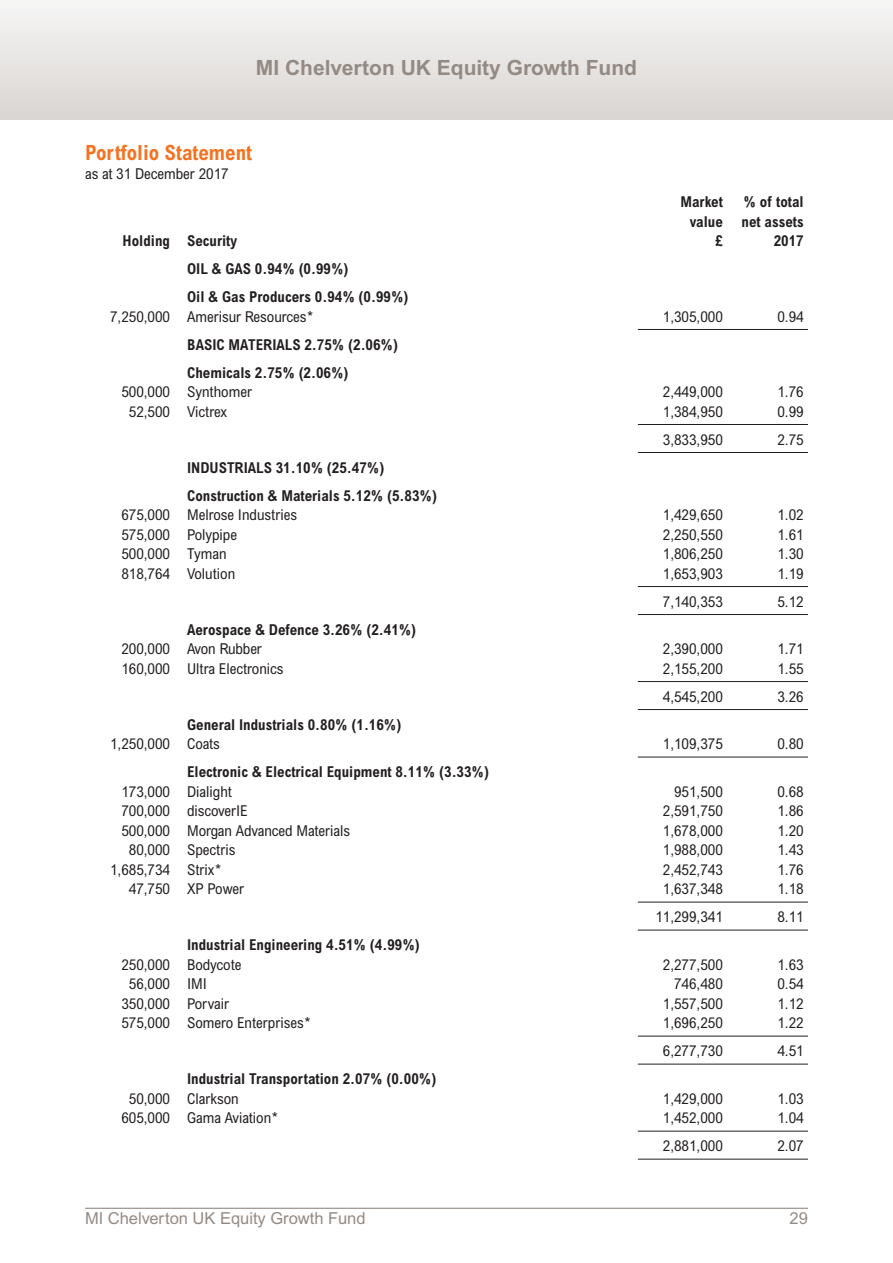
<style>
.page{position:relative;width:893px;height:1263px;background:#fff}
.page>*{position:absolute;margin:0;border:0;box-sizing:border-box;transform-origin:0 0}
.t1{font:700 21px "Arial";color:#938a84}
.t2{font:700 condensed 21px "Arial";color:#f47321}
.t3{font:16.5px "Arial";color:#938a84}
.t4{font:condensed 15px "Arial";color:#231f20}
.t5{font:700 condensed 15px/28px "Arial";color:#231f20}
</style>
<div class="page">
<hr style="left:638px;top:329px;width:170px;height:1px;background:#231f20">
<hr style="left:638px;top:424px;width:170px;height:1px;background:#231f20">
<hr style="left:638px;top:452px;width:170px;height:1px;background:#231f20">
<hr style="left:638px;top:586px;width:170px;height:1px;background:#231f20">
<hr style="left:638px;top:614px;width:170px;height:1px;background:#231f20">
<hr style="left:638px;top:681px;width:170px;height:1px;background:#231f20">
<hr style="left:638px;top:709px;width:170px;height:1px;background:#231f20">
<hr style="left:638px;top:757px;width:170px;height:1px;background:#231f20">
<hr style="left:638px;top:902px;width:170px;height:1px;background:#231f20">
<hr style="left:638px;top:930px;width:170px;height:1px;background:#231f20">
<hr style="left:638px;top:1036px;width:170px;height:1px;background:#231f20">
<hr style="left:638px;top:1064px;width:170px;height:1px;background:#231f20">
<hr style="left:638px;top:1131px;width:170px;height:1px;background:#231f20">
<hr style="left:638px;top:1159px;width:170px;height:1px;background:#231f20">
<div style="left:0;top:0;width:893px;height:119px;background:linear-gradient(to bottom,#f7f7f6,#dad5d2)"></div>
<hr style="left:85px;top:1208px;width:723px;height:1px;background:#938a84">
<h1 class="t1" style="left:256px;top:60px;width:383px">MI Chelverton UK Equity Growth Fund</h1>
<h1 class="t2" style="left:85px;top:145px;width:168px">Portfolio Statement</h1>
<p class="t4" style="left:85px;top:168px;width:145px">as at 31 December 2017</p>
<p class="t5" style="left:690px;top:193px;width:115px;line-height:19.5px;text-align:right">% of total<br>value net assets</p>
<p class="t5" style="left:680px;top:189px;width:44px">Market</p>
<p class="t5" style="left:123px;top:228px;width:116px">Holding Security</p>
<p class="t5" style="left:715px;top:228px;width:9px">£</p>
<p class="t5" style="left:774px;top:228px;width:31px">2017</p>
<p class="t5" style="left:187px;top:256px;width:223px">OIL &amp; GAS 0.94% (0.99%)<br>Oil &amp; Gas Producers 0.94% (0.99%)</p>
<p class="t4" style="left:110px;top:311px;width:206px">7,250,000 Amerisur Resources*</p>
<p class="t4" style="left:663px;top:311px;width:61px">1,305,000</p>
<p class="t4" style="left:777px;top:311px;width:28px">0.94</p>
<p class="t5" style="left:187px;top:332px;width:213px">BASIC MATERIALS 2.75% (2.06%)<br>Chemicals 2.75% (2.06%)</p>
<p class="t4" style="left:121px;top:386px;width:132px">500,000 Synthomer</p>
<p class="t4" style="left:663px;top:386px;width:61px">2,449,000</p>
<p class="t4" style="left:777px;top:386px;width:28px">1.76</p>
<p class="t4" style="left:129px;top:406px;width:100px">52,500 Victrex</p>
<p class="t4" style="left:663px;top:406px;width:61px">1,384,950</p>
<p class="t4" style="left:777px;top:406px;width:28px">0.99</p>
<p class="t4" style="left:663px;top:434px;width:61px">3,833,950</p>
<p class="t4" style="left:777px;top:434px;width:28px">2.75</p>
<p class="t5" style="left:187px;top:455px;width:251px">INDUSTRIALS 31.10% (25.47%)<br>Construction &amp; Materials 5.12% (5.83%)</p>
<p class="t4" style="left:121px;top:509px;width:177px">675,000 Melrose Industries</p>
<p class="t4" style="left:663px;top:509px;width:61px">1,429,650</p>
<p class="t4" style="left:777px;top:509px;width:28px">1.02</p>
<p class="t4" style="left:121px;top:529px;width:117px">575,000 Polypipe</p>
<p class="t4" style="left:663px;top:529px;width:61px">2,250,550</p>
<p class="t4" style="left:777px;top:529px;width:28px">1.61</p>
<p class="t4" style="left:121px;top:548px;width:107px">500,000 Tyman</p>
<p class="t4" style="left:663px;top:548px;width:61px">1,806,250</p>
<p class="t4" style="left:777px;top:548px;width:28px">1.30</p>
<p class="t4" style="left:121px;top:568px;width:115px">818,764 Volution</p>
<p class="t4" style="left:663px;top:568px;width:61px">1,653,903</p>
<p class="t4" style="left:777px;top:568px;width:28px">1.19</p>
<p class="t4" style="left:663px;top:596px;width:61px">7,140,353</p>
<p class="t4" style="left:777px;top:596px;width:28px">5.12</p>
<p class="t5" style="left:187px;top:617px;width:231px">Aerospace &amp; Defence 3.26% (2.41%)</p>
<p class="t4" style="left:121px;top:643px;width:142px">200,000 Avon Rubber</p>
<p class="t4" style="left:663px;top:643px;width:61px">2,390,000</p>
<p class="t4" style="left:777px;top:643px;width:28px">1.71</p>
<p class="t4" style="left:121px;top:663px;width:164px">160,000 Ultra Electronics</p>
<p class="t4" style="left:663px;top:663px;width:61px">2,155,200</p>
<p class="t4" style="left:777px;top:663px;width:28px">1.55</p>
<p class="t4" style="left:663px;top:691px;width:61px">4,545,200</p>
<p class="t4" style="left:777px;top:691px;width:28px">3.26</p>
<p class="t5" style="left:187px;top:712px;width:216px">General Industrials 0.80% (1.16%)</p>
<p class="t4" style="left:110px;top:738px;width:111px">1,250,000 Coats</p>
<p class="t4" style="left:663px;top:738px;width:61px">1,109,375</p>
<p class="t4" style="left:777px;top:738px;width:28px">0.80</p>
<p class="t5" style="left:187px;top:759px;width:304px">Electronic &amp; Electrical Equipment 8.11% (3.33%)</p>
<p class="t4" style="left:121px;top:786px;width:112px">173,000 Dialight</p>
<p class="t4" style="left:674px;top:786px;width:50px">951,500</p>
<p class="t4" style="left:777px;top:786px;width:28px">0.68</p>
<p class="t4" style="left:121px;top:805px;width:128px">700,000 discoverIE</p>
<p class="t4" style="left:663px;top:805px;width:61px">2,591,750</p>
<p class="t4" style="left:777px;top:805px;width:28px">1.86</p>
<p class="t4" style="left:121px;top:825px;width:230px">500,000 Morgan Advanced Materials</p>
<p class="t4" style="left:663px;top:825px;width:61px">1,678,000</p>
<p class="t4" style="left:777px;top:825px;width:28px">1.20</p>
<p class="t4" style="left:129px;top:844px;width:108px">80,000 Spectris</p>
<p class="t4" style="left:663px;top:844px;width:61px">1,988,000</p>
<p class="t4" style="left:777px;top:844px;width:28px">1.43</p>
<p class="t4" style="left:110px;top:864px;width:113px">1,685,734 Strix*</p>
<p class="t4" style="left:663px;top:864px;width:61px">2,452,743</p>
<p class="t4" style="left:777px;top:864px;width:28px">1.76</p>
<p class="t4" style="left:129px;top:883px;width:117px">47,750 XP Power</p>
<p class="t4" style="left:663px;top:883px;width:61px">1,637,348</p>
<p class="t4" style="left:777px;top:883px;width:28px">1.18</p>
<p class="t4" style="left:655px;top:911px;width:69px">11,299,341</p>
<p class="t4" style="left:777px;top:911px;width:28px">8.11</p>
<p class="t5" style="left:187px;top:932px;width:234px">Industrial Engineering 4.51% (4.99%)</p>
<p class="t4" style="left:121px;top:959px;width:122px">250,000 Bodycote</p>
<p class="t4" style="left:663px;top:959px;width:61px">2,277,500</p>
<p class="t4" style="left:777px;top:959px;width:28px">1.63</p>
<p class="t4" style="left:129px;top:978px;width:80px">56,000 IMI</p>
<p class="t4" style="left:674px;top:978px;width:50px">746,480</p>
<p class="t4" style="left:777px;top:978px;width:28px">0.54</p>
<p class="t4" style="left:121px;top:998px;width:109px">350,000 Porvair</p>
<p class="t4" style="left:663px;top:998px;width:61px">1,557,500</p>
<p class="t4" style="left:777px;top:998px;width:28px">1.12</p>
<p class="t4" style="left:121px;top:1017px;width:191px">575,000 Somero Enterprises*</p>
<p class="t4" style="left:663px;top:1017px;width:61px">1,696,250</p>
<p class="t4" style="left:777px;top:1017px;width:28px">1.22</p>
<p class="t4" style="left:663px;top:1045px;width:61px">6,277,730</p>
<p class="t4" style="left:777px;top:1045px;width:28px">4.51</p>
<p class="t5" style="left:187px;top:1066px;width:251px">Industrial Transportation 2.07% (0.00%)</p>
<p class="t4" style="left:129px;top:1093px;width:111px">50,000 Clarkson</p>
<p class="t4" style="left:663px;top:1093px;width:61px">1,429,000</p>
<p class="t4" style="left:777px;top:1093px;width:28px">1.03</p>
<p class="t4" style="left:121px;top:1112px;width:159px">605,000 Gama Aviation*</p>
<p class="t4" style="left:663px;top:1112px;width:61px">1,452,000</p>
<p class="t4" style="left:777px;top:1112px;width:28px">1.04</p>
<p class="t4" style="left:663px;top:1140px;width:61px">2,881,000</p>
<p class="t4" style="left:777px;top:1140px;width:28px">2.07</p>
<p class="t3" style="left:85px;top:1212px;width:282px">MI Chelverton UK Equity Growth Fund</p>
<p class="t3" style="left:790px;top:1212px;width:20px">29</p>
</div>
